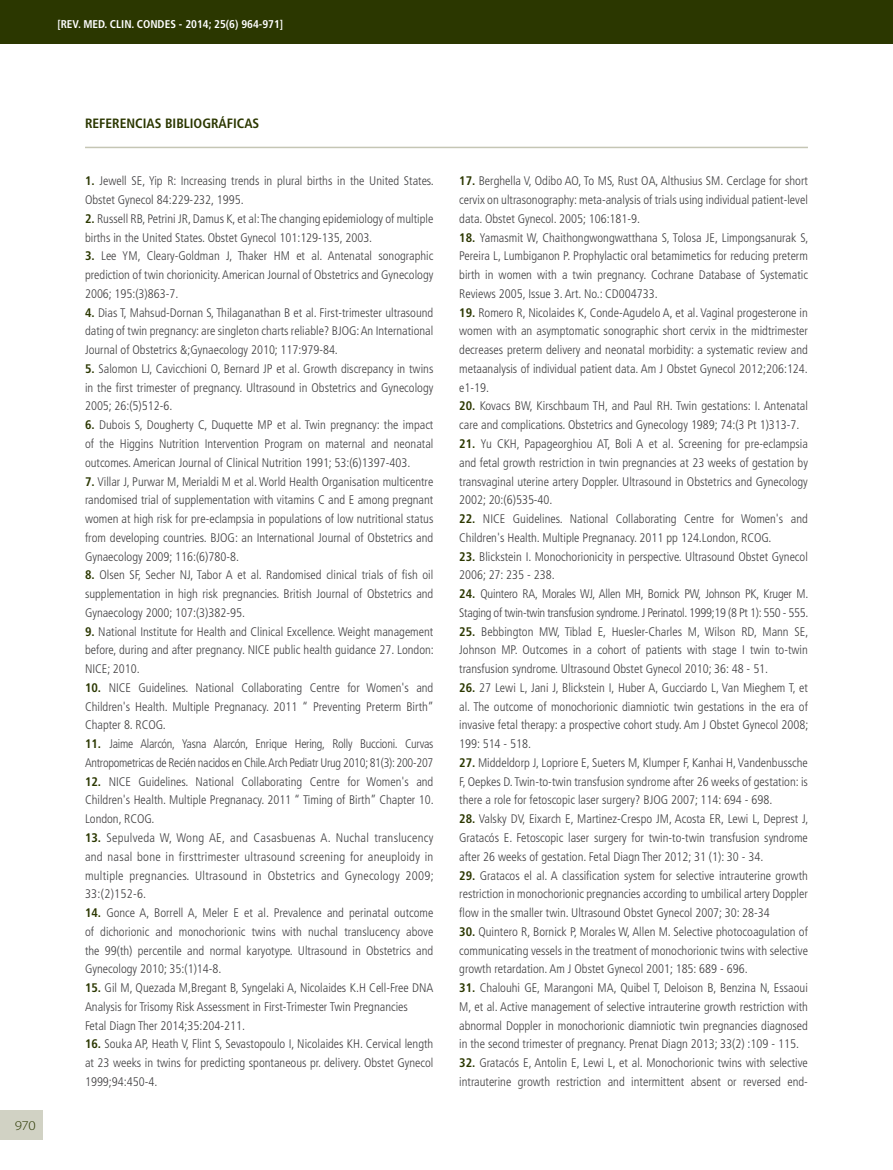
<style>
.page{position:relative;width:893px;height:1170px;background:#fff}
.page>*{position:absolute;margin:0;border:0;box-sizing:border-box;transform-origin:0 0}
.t1{font:700 condensed 13.5px "Frutiger";color:#2b3700}
.t2{font:300 13.5px "Myriad Pro";color:#2b3700;scale:1.1 1}
.t3{font:300 condensed 12.45px/18.8px "Frutiger";color:#414042;text-align:justify}
.t4{font:300 condensed 12.45px/18.8px "Frutiger";letter-spacing:-.02em;color:#414042}
.t5{font:700 condensed 11.25px "Frutiger";color:#fff}
.s1{font-weight:700;color:#2b3700}
</style>
<div class="page">
<div style="left:0;top:1110px;width:43px;height:30px;background:#d1d2c4"></div>
<div style="left:0;top:0;width:893px;height:44px;background:#2b3700"></div>
<hr style="left:85px;top:147px;width:723px;height:1px;background:#c5c6b4">
<p class="t5" style="left:57px;top:17px;width:227px">[REV. MED. CLIN. CONDES - 2014; 25(6) 964-971]</p>
<p class="t2" style="left:15px;top:1117px;width:21px">970</p>
<p class="t1" style="left:85px;top:115px;width:156px">REFERENCIAS BIBLIOGRÁFICAS</p>
<p class="t3" style="left:85px;top:172px;width:350px"><span class="s1">1.</span> Jewell SE, Yip R: I ncreasing trends in plural births in the United States.<br>Obstet Gynecol 84:229-232, 1995.</p>
<p class="t3" style="left:85px;top:209px;width:350px"><span class="s1">2.</span> Russell RB, Petrini JR, Damus K, et al: The changing epidemiology of multiple births in the United States. Obstet Gynecol 101:129-135, 2003.</p>
<p class="t3" style="left:85px;top:247px;width:350px"><span class="s1">3.</span> Lee YM, Cleary-Goldman J, Thaker HM et al. Antenatal sonographic prediction of twin chorionicity. American Journal of Obstetrics and Gynecology 2006; 195:(3)863-7.</p>
<p class="t3" style="left:85px;top:303px;width:350px"><span class="s1">4.</span> Dias T, Mahsud-Dornan S, Thilaganathan B et al. First-trimester ultrasound dating of twin pregnancy: are singleton charts reliable? BJOG: An I nternational Journal of Obstetrics &amp;;Gynaecology 2010; 117:979-84.</p>
<p class="t3" style="left:85px;top:359px;width:350px"><span class="s1">5.</span> Salomon LJ, Cavicchioni O, Bernard JP et al. Growth discrepancy in twins in the first trimester of pregnancy. Ultrasound in Obstetrics and Gynecology 2005; 26:(5)512-6.</p>
<p class="t3" style="left:85px;top:415px;width:350px"><span class="s1">6.</span> Dubois S, Dougherty C, Duquette MP et al. Twin pregnancy: the impact of the Higgins Nutrition I ntervention Program on maternal and neonatal outcomes. American Journal of Clinical Nutrition 1991; 53:(6)1397-403.</p>
<p class="t3" style="left:85px;top:472px;width:350px"><span class="s1">7.</span> Villar J, Purwar M, Merialdi M et al. World Health Organisation multicentre randomised trial of supplementation with vitamins C and E among pregnant women at high risk for pre-eclampsia in populations of low nutritional status from developing countries. BJOG: an I nternational Journal of Obstetrics and Gynaecology 2009; 116:(6)780-8.</p>
<p class="t3" style="left:85px;top:565px;width:350px"><span class="s1">8.</span> Olsen SF, Secher NJ, Tabor A et al. Randomised clinical trials of fish oil supplementation in high risk pregnancies. British Journal of Obstetrics and Gynaecology 2000; 107:(3)382-95.</p>
<p class="t3" style="left:85px;top:622px;width:350px"><span class="s1">9.</span> National I nstitute for Health and Clinical Excellence. Weight management before, during and after pregnancy. NICE public health guidance 27. London:<br>NICE; 2010.</p>
<p class="t3" style="left:85px;top:678px;width:350px"><span class="s1">10.</span> NICE Guidelines. National Collaborating Centre for Women's and Children's Health. Multiple Pregnanacy. 2011 “ Preventing Preterm Birth” Chapter 8. RCOG.</p>
<p class="t4" style="left:85px;top:734px;width:350px"><span class="s1">11.</span> Jaime Alarcón, Yasna Alarcón, Enrique Hering, Rolly Buccioni. Curvas<br>Antropometricas de Recién nacidos en Chile. Arch Pediatr Urug 2010; 81(3): 200-207</p>
<p class="t3" style="left:85px;top:772px;width:350px"><span class="s1">12.</span> NICE Guidelines. National Collaborating Centre for Women's and Children's Health. Multiple Pregnanacy. 2011 “ Timing of Birth” Chapter 10.<br>London, RCOG.</p>
<p class="t3" style="left:85px;top:828px;width:350px"><span class="s1">13.</span> Sepulveda W, Wong AE, and Casasbuenas A. Nuchal translucency and nasal bone in firsttrimester ultrasound screening for aneuploidy in multiple pregnancies. Ultrasound in Obstetrics and Gynecology 2009; 33:(2)152-6.</p>
<p class="t3" style="left:85px;top:903px;width:350px"><span class="s1">14.</span> Gonce A, Borrell A, Meler E et al. Prevalence and perinatal outcome of dichorionic and monochorionic twins with nuchal translucency above the 99(th) percentile and normal karyotype. Ultrasound in Obstetrics and Gynecology 2010; 35:(1)14-8.</p>
<p class="t3" style="left:85px;top:978px;width:349px;text-align:left"><span class="s1">15.</span> Gil M, Quezada M,Bregant B, Syngelaki A, Nicolaides K.H Cell-Free DNA<br>Analysis for Trisomy Risk Assessment in First-Trimester Twin Pregnancies<br>Fetal Diagn Ther 2014;35:204-211.</p>
<p class="t3" style="left:85px;top:1034px;width:350px"><span class="s1">16.</span> Souka AP, Heath V, Flint S, Sevastopoulo I, Nicolaides KH. Cervical length at 23 weeks in twins for predicting spontaneous pr. delivery. Obstet Gynecol 1999;94:450-4.</p>
<p class="t3" style="left:459px;top:172px;width:350px"><span class="s1">17.</span> Berghella V, Odibo AO, To MS, Rust OA, Althusius SM. Cerclage for short cervix on ultrasonography: meta-analysis of trials using individual patient-level data. Obstet Gynecol. 2005; 106:181-9.</p>
<p class="t3" style="left:459px;top:228px;width:351px"><span class="s1">18.</span> Yamasmit W, Chaithongwongwatthana S, Tolosa JE, Limpongsanurak S, Pereira L, Lumbiganon P. Prophylactic oral betamimetics for reducing preterm birth in women with a twin pregnancy. Cochrane Database of Systematic Reviews 2005, Issue 3. Art. No.: CD004733.</p>
<p class="t3" style="left:459px;top:303px;width:350px"><span class="s1">19.</span> Romero R, Nicolaides K, Conde-Agudelo A, et al. Vaginal progesterone in women with an asymptomatic sonographic short cervix in the midtrimester decreases preterm delivery and neonatal morbidity: a systematic review and metaanalysis of individual patient data. Am J Obstet Gynecol 2012;206:124. e1-19.</p>
<p class="t3" style="left:459px;top:397px;width:350px"><span class="s1">20.</span> Kovacs BW, Kirschbaum TH, and Paul RH. Twin gestations: I . Antenatal care and complications. Obstetrics and Gynecology 1989; 74:(3 Pt 1)313-7.</p>
<p class="t3" style="left:459px;top:434px;width:350px"><span class="s1">21.</span> Yu CKH, Papageorghiou AT, Boli A et al. Screening for pre-eclampsia and fetal growth restriction in twin pregnancies at 23 weeks of gestation by transvaginal uterine artery Doppler. Ultrasound in Obstetrics and Gynecology 2002; 20:(6)535-40.</p>
<p class="t3" style="left:459px;top:509px;width:350px"><span class="s1">22.</span> NICE Guidelines. National Collaborating Centre for Women's and<br>Children's Health. Multiple Pregnanacy. 2011 pp 124.London, RCOG.</p>
<p class="t3" style="left:459px;top:547px;width:350px"><span class="s1">23.</span> Blickstein I . Monochorionicity in perspective. Ultrasound Obstet Gynecol<br>2006; 27: 235 - 238.</p>
<p class="t4" style="left:459px;top:584px;width:351px"><span class="s1">24.</span> Quintero RA, Morales WJ, Allen MH, Bornick PW, Johnson PK, Kruger M.<br>Staging of twin-twin transfusion syndrome. J Perinatol. 1999;19 (8 Pt 1): 550 - 555.</p>
<p class="t3" style="left:459px;top:622px;width:351px"><span class="s1">25.</span> Bebbington MW, Tiblad E, Huesler-Charles M, Wilson RD, Mann SE, Johnson MP. Outcomes in a cohort of patients with stage I twin to-twin transfusion syndrome. Ultrasound Obstet Gynecol 2010; 36: 48 - 51.</p>
<p class="t3" style="left:459px;top:678px;width:351px"><span class="s1">26.</span> 27 Lewi L, Jani J, Blickstein I, Huber A, Gucciardo L, Van Mieghem T, et al. The outcome of monochorionic diamniotic twin gestations in the era of invasive fetal therapy: a prospective cohort study. Am J Obstet Gynecol 2008; 199: 514 - 518.</p>
<p class="t3" style="left:459px;top:753px;width:350px"><span class="s1">27.</span> Middeldorp J, Lopriore E, Sueters M, Klumper F, Kanhai H, Vandenbussche F, Oepkes D. Twin-to-twin transfusion syndrome after 26 weeks of gestation: is there a role for fetoscopic laser surgery? BJOG 2007; 114: 694 - 698.</p>
<p class="t3" style="left:459px;top:809px;width:351px"><span class="s1">28.</span> Valsky DV, Eixarch E, Martinez-Crespo JM, Acosta ER, Lewi L, Deprest J, Gratacós E. Fetoscopic laser surgery for twin-to-twin transfusion syndrome after 26 weeks of gestation. Fetal Diagn Ther 2012; 31 (1): 30 - 34.</p>
<p class="t3" style="left:459px;top:865px;width:350px"><span class="s1">29.</span> Gratacos el al. A classification system for selective intrauterine growth restriction in monochorionic pregnancies according to umbilical artery Doppler flow in the smaller twin. Ultrasound Obstet Gynecol 2007; 30: 28-34</p>
<p class="t3" style="left:459px;top:922px;width:350px"><span class="s1">30.</span> Quintero R, Bornick P, Morales W, Allen M. Selective photocoagulation of communicating vessels in the treatment of monochorionic twins with selective growth retardation. Am J Obstet Gynecol 2001; 185: 689 - 696.</p>
<p class="t3" style="left:459px;top:978px;width:350px"><span class="s1">31.</span> Chalouhi GE, Marangoni MA, Quibel T, Deloison B, Benzina N, Essaoui M, et al. Active management of selective intrauterine growth restriction with abnormal Doppler in monochorionic diamniotic twin pregnancies diagnosed in the second trimester of pregnancy. Prenat Diagn 2013; 33(2) :109 - 115.</p>
<p class="t3" style="left:459px;top:1053px;width:350px"><span class="s1">32.</span> Gratacós E, Antolin E, Lewi L, et al. Monochorionic twins with selective intrauterine growth restriction and intermittent absent or reversed end-</p>
</div>
